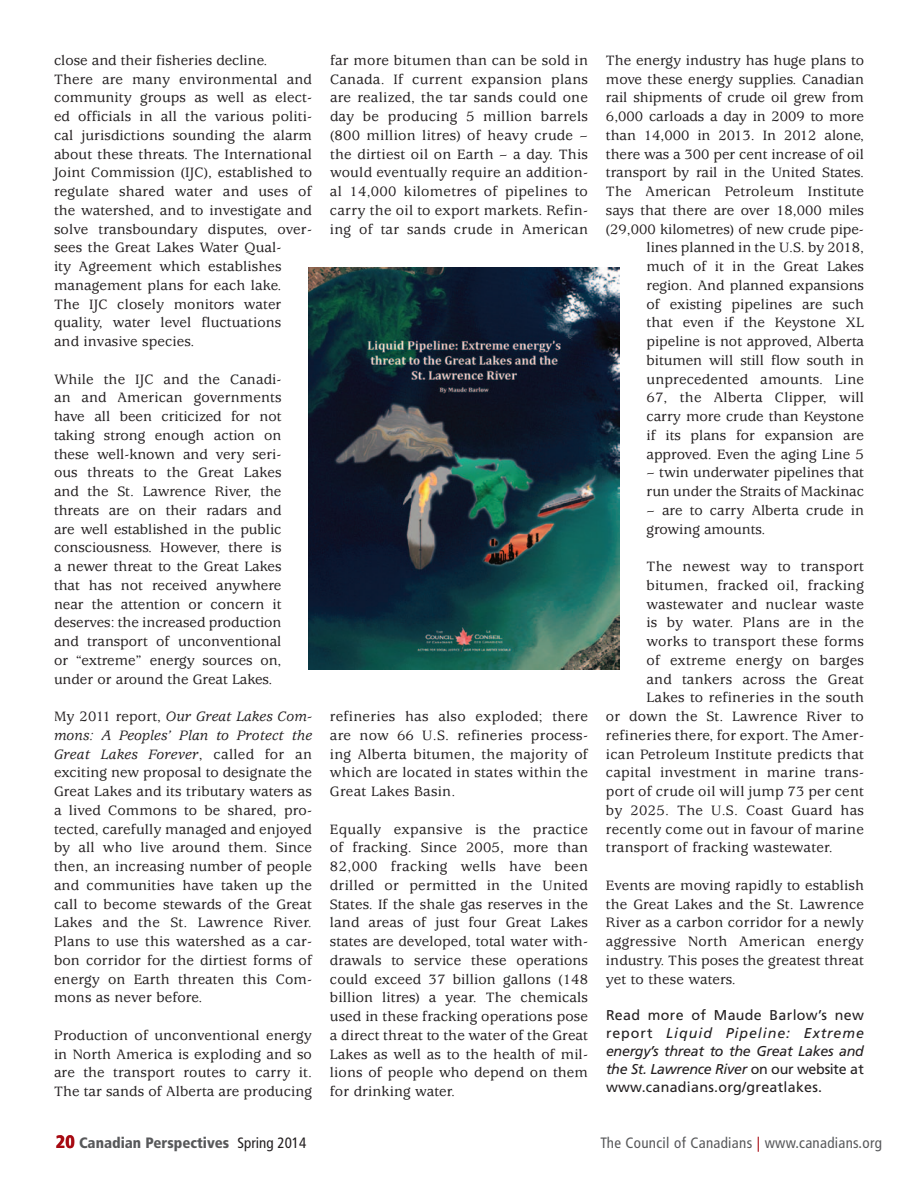
<style>
.page{position:relative;width:918px;height:1188px;background:#fff}
.page>*{position:absolute;margin:0;border:0;box-sizing:border-box;transform-origin:0 0}
.t1{font:500 15px/18.8px "Usherwood";letter-spacing:.01em;color:#231f20;text-align:justify}
.t2{font:condensed 15px "Frutiger";letter-spacing:.02em;color:#57585a}
.t3{font:900 condensed 15px "Frutiger";color:#57585a}
.t4{font:14.25px/18px "Frutiger";letter-spacing:.02em;color:#231f20;text-align:justify}
.s1{font-style:italic}
.s2{font-size:18px;color:#a70a12}
.s3{font-weight:400;color:#231f20}
.s4{color:#a70a12}
</style>
<div class="page">
<img style="left:308px;top:267px;width:312px;height:403px">
<p class="t1" style="left:54px;top:51px;width:260px;text-align:left">close and their fisheries decline.<br>There are many environmental and community groups as well as elect&shy;ed officials in all the various politi&shy;cal jurisdictions sounding the alarm about these threats. The International Joint Commission (IJC), established to regulate shared water and uses of the watershed, and to investigate and solve transboundary disputes, over&shy;sees the Great Lakes Water Qual-<br>ity Agreement which establishes management plans for each lake.<br>The IJC closely monitors water quality, water level fluctuations<br>and invasive species.</p>
<p class="t1" style="left:54px;top:370px;width:229px">While the IJC and the Canadi&shy;an and American governments have all been criticized for not taking strong enough action on these well-known and very seri&shy;ous threats to the Great Lakes and the St. Lawrence River, the threats are on their radars and are well established in the public consciousness. However, there is a newer threat to the Great Lakes that has not received anywhere near the attention or concern it deserves: the increased production and transport of unconventional or “extreme” energy sources on, under or around the Great Lakes.</p>
<p class="t1" style="left:54px;top:707px;width:260px">My 2011 report, <span class="s1">Our Great Lakes Com&shy;mons: A Peoples’ Plan to Protect the Great Lakes Forever</span>, called for an exciting new proposal to designate the Great Lakes and its tributary waters as a lived Commons to be shared, pro&shy;tected, carefully managed and enjoyed by all who live around them. Since then, an increasing number of people and communities have taken up the call to become stewards of the Great Lakes and the St. Lawrence River.<br>Plans to use this watershed as a car&shy;bon corridor for the dirtiest forms of energy on Earth threaten this Com&shy;mons as never before.</p>
<p class="t1" style="left:54px;top:1026px;width:260px">Production of unconventional energy in North America is exploding and so are the transport routes to carry it.<br>The tar sands of Alberta are producing</p>
<p class="t1" style="left:330px;top:51px;width:260px">far more bitumen than can be sold in Canada. If current expansion plans are realized, the tar sands could one day be producing 5 million barrels (800 million litres) of heavy crude – the dirtiest oil on Earth – a day. This would eventually require an addition&shy;al 14,000 kilometres of pipelines to carry the oil to export markets. Refin&shy;ing of tar sands crude in American</p>
<p class="t1" style="left:330px;top:707px;width:260px">refineries has also exploded; there are now 66 U.S. refineries process&shy;ing Alberta bitumen, the majority of which are located in states within the Great Lakes Basin.</p>
<p class="t1" style="left:330px;top:820px;width:260px">Equally expansive is the practice of fracking. Since 2005, more than 82,000 fracking wells have been drilled or permitted in the United States. If the shale gas reserves in the land areas of just four Great Lakes states are developed, total water with&shy;drawals to service these operations could exceed 37 billion gallons (148 billion litres) a year. The chemicals used in these fracking operations pose a direct threat to the water of the Great Lakes as well as to the health of mil&shy;lions of people who depend on them for drinking water.</p>
<p class="t1" style="left:606px;top:51px;width:260px;text-align:right">The energy industry has huge plans to move these energy supplies. Canadian rail shipments of crude oil grew from 6,000 carloads a day in 2009 to more than 14,000 in 2013. In 2012 alone, there was a 300 per cent increase of oil transport by rail in the United States.<br>The American Petroleum Institute says that there are over 18,000 miles (29,000 kilometres) of new crude pipe&shy;lines planned in the U.S. by 2018, much of it in the Great Lakes region. And planned expansions<br>of existing pipelines are such<br>that even if the Keystone XL pipeline is not approved, Alberta bitumen will still flow south in unprecedented amounts. Line<br>67, the Alberta Clipper, will<br>carry more crude than Keystone<br>if its plans for expansion are approved. Even the aging Line 5</p>
<p class="t1" style="left:647px;top:463px;width:219px">– twin underwater pipelines that run under the Straits of Mackinac</p>
<p class="t1" style="left:647px;top:501px;width:219px">– are to carry Alberta crude in growing amounts.</p>
<p class="t1" style="left:647px;top:557px;width:219px">The newest way to transport</p>
<p class="t1" style="left:647px;top:576px;width:219px">bitumen, fracked oil, fracking</p>
<p class="t1" style="left:647px;top:595px;width:219px">wastewater and nuclear waste</p>
<p class="t1" style="left:647px;top:613px;width:219px">is by water. Plans are in the</p>
<p class="t1" style="left:647px;top:632px;width:219px">works to transport these forms</p>
<p class="t1" style="left:647px;top:651px;width:219px">of extreme energy on barges</p>
<p class="t1" style="left:647px;top:670px;width:219px">and tankers across the Great</p>
<p class="t1" style="left:647px;top:688px;width:219px">Lakes to refineries in the south</p>
<p class="t1" style="left:606px;top:707px;width:259px">or down the St. Lawrence River to</p>
<p class="t1" style="left:606px;top:726px;width:260px">refineries there, for export. The Amer-</p>
<p class="t1" style="left:606px;top:745px;width:259px">ican Petroleum Institute predicts that</p>
<p class="t1" style="left:606px;top:763px;width:260px">capital investment in marine trans-</p>
<p class="t1" style="left:606px;top:782px;width:260px">port of crude oil will jump 73 per cent</p>
<p class="t1" style="left:606px;top:801px;width:259px">by 2025. The U.S. Coast Guard has</p>
<p class="t1" style="left:606px;top:820px;width:260px">recently come out in favour of marine</p>
<p class="t1" style="left:606px;top:838px;width:228px">transport of fracking wastewater.</p>
<p class="t1" style="left:606px;top:876px;width:260px">Events are moving rapidly to establish the Great Lakes and the St. Lawrence River as a carbon corridor for a newly aggressive North American energy industry. This poses the greatest threat yet to these waters.</p>
<p class="t4" style="left:606px;top:1006px;width:260px">Read more of Maude Barlow’s new report <span class="s1">Liquid Pipeline: Extreme energy’s threat to the Great Lakes and the St. Lawrence River</span> on our website at www.canadians.org/greatlakes.</p>
<p class="t3" style="left:56px;top:1133px;width:252px"><span class="s2">20</span> Canadian Perspectives <span class="s3">Spring 2014</span></p>
<p class="t2" style="left:600px;top:1134px;width:283px">The Council of Canadians <span class="s4">|</span> www.canadians.org</p>
</div>
